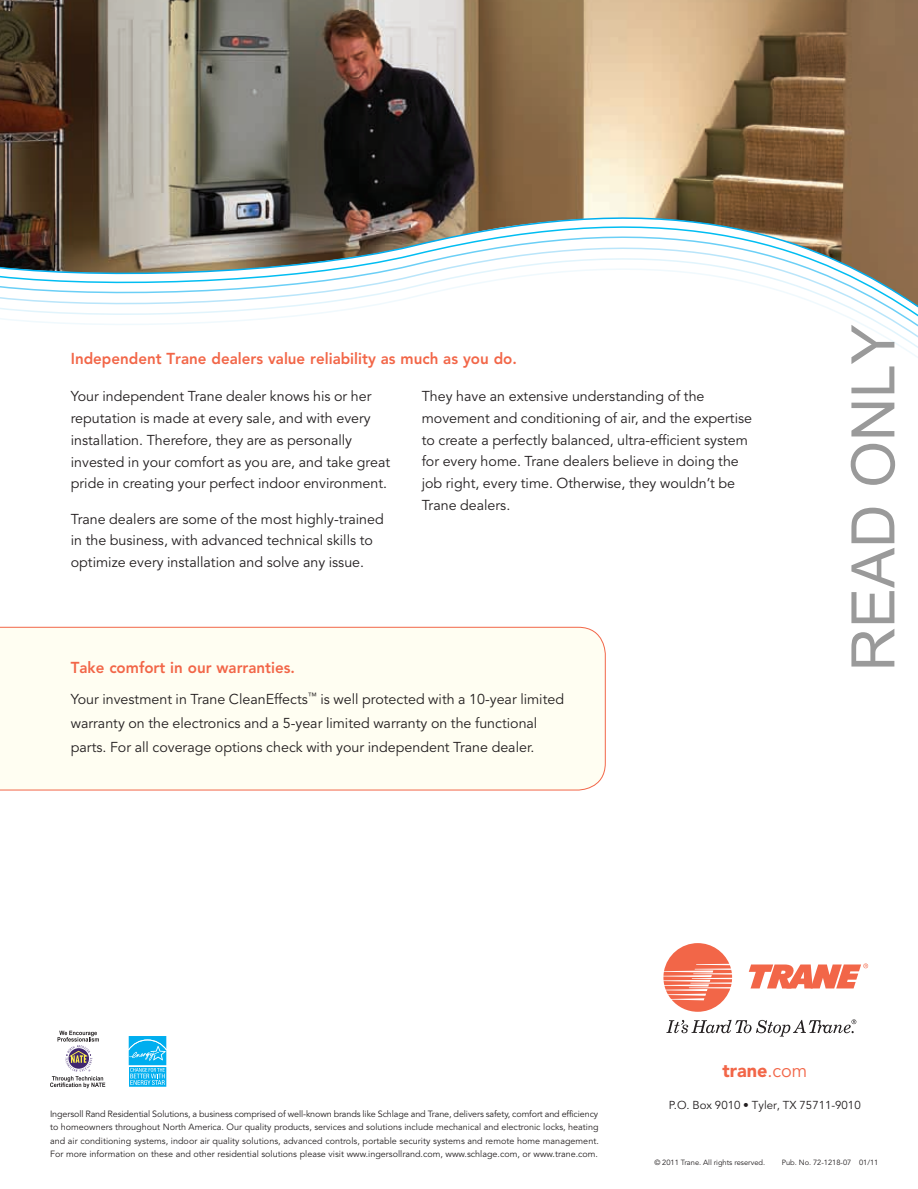
<style>
.page{position:relative;width:918px;height:1189px;background:#fff}
.page>*{position:absolute;margin:0;border:0;box-sizing:border-box;transform-origin:0 0}
.t1{font:60px "Arial";color:rgb(0 0 0/.4)}
.t2{font:900 18.75px "Avenir";color:#f26648;scale:.96 1}
.t3{font:800 15.75px "Avenir";color:#f26648;scale:.96 1}
.t4{font:14.25px/21.8px "Avenir";color:#231f20}
.t5{font:11.4px "Avenir";color:#231f20}
.t6{font:9px/13.5px "Avenir";color:#231f20;text-align:justify}
.t7{font:7.5px "Avenir";color:#231f20}
.s1{font-weight:400}
</style>
<div class="page">
<svg style="left:128px;top:1036px;width:39px;height:51px;background:#3cc0f2"></svg>
<svg style="left:50px;top:1030px;width:55px;height:57px"></svg>
<svg style="left:663px;top:943px;width:69px;height:68px"></svg>
<svg style="left:748px;top:963px;width:120px;height:25px"></svg>
<svg style="left:666px;top:1019px;width:190px;height:17px"></svg>
<img style="left:0;top:0;width:917px;height:180px">
<svg style="left:0;top:180px;width:917px;height:9px;background:#786854"></svg>
<svg style="left:0;top:189px;width:917px;height:10px;background:#74634f"></svg>
<svg style="left:0;top:199px;width:917px;height:11px;background:#776652"></svg>
<img style="left:0;top:210px;width:917px;height:11px">
<img style="left:0;top:221px;width:917px;height:10px">
<svg style="left:0;top:231px;width:917px;height:126px"></svg>
<div style="left:0;top:626px;width:606px;height:164px;background:#fffef2"></div>
<p class="t3" style="left:71px;top:349px;width:466px">Independent Trane dealers value reliability as much as you do.</p>
<p class="t4" style="left:71px;top:386px;width:321px">Your independent Trane dealer knows his or her reputation is made at every sale, and with every installation. Therefore, they are as personally invested in your comfort as you are, and take great pride in creating your perfect indoor environment.</p>
<p class="t4" style="left:71px;top:508px;width:314px">Trane dealers are some of the most highly-trained in the business, with advanced technical skills to optimize every installation and solve any issue.</p>
<p class="t4" style="left:422px;top:386px;width:332px">They have an extensive understanding of the movement and conditioning of air, and the expertise to create a perfectly balanced, ultra-efficient system for every home. Trane dealers believe in doing the job right, every time. Otherwise, they wouldn’t be Trane dealers.</p>
<p class="t3" style="left:71px;top:658px;width:235px">Take comfort in our warranties.</p>
<p class="t4" style="left:71px;top:687px;width:495px;line-height:24px">Your investment in Trane CleanEffects<sup>™</sup> is well protected with a 10-year limited warranty on the electronics and a 5-year limited warranty on the functional parts. For all coverage options check with your independent Trane dealer.</p>
<h1 class="t1" style="left:834px;top:671px;width:348px;rotate:-90deg">READ ONLY</h1>
<p class="t6" style="left:50px;top:1106px;width:550px">Ingersoll Rand Residential Solutions, a business comprised of well-known brands like Schlage and Trane, delivers safety, comfort and efficiency to homeowners throughout North America. Our quality products, services and solutions include mechanical and electronic locks, heating and air conditioning systems, indoor air quality solutions, advanced controls, portable security systems and remote home management.<br>For more information on these and other residential solutions please visit www.ingersollrand.com, www.schlage.com, or www.trane.com.</p>
<h2 class="t2" style="left:722px;top:1058px;width:90px">trane<span class="s1">.com</span></h2>
<p class="t5" style="left:669px;top:1097px;width:193px">P.O. Box 9010 • Tyler, TX 75711-9010</p>
<p class="t7" style="left:654px;top:1157px;width:112px">© 2011 Trane. All rights reserved.</p>
<p class="t7" style="left:781px;top:1157px;width:98px">Pub. No. 72-1218-07 01/11</p>
</div>
